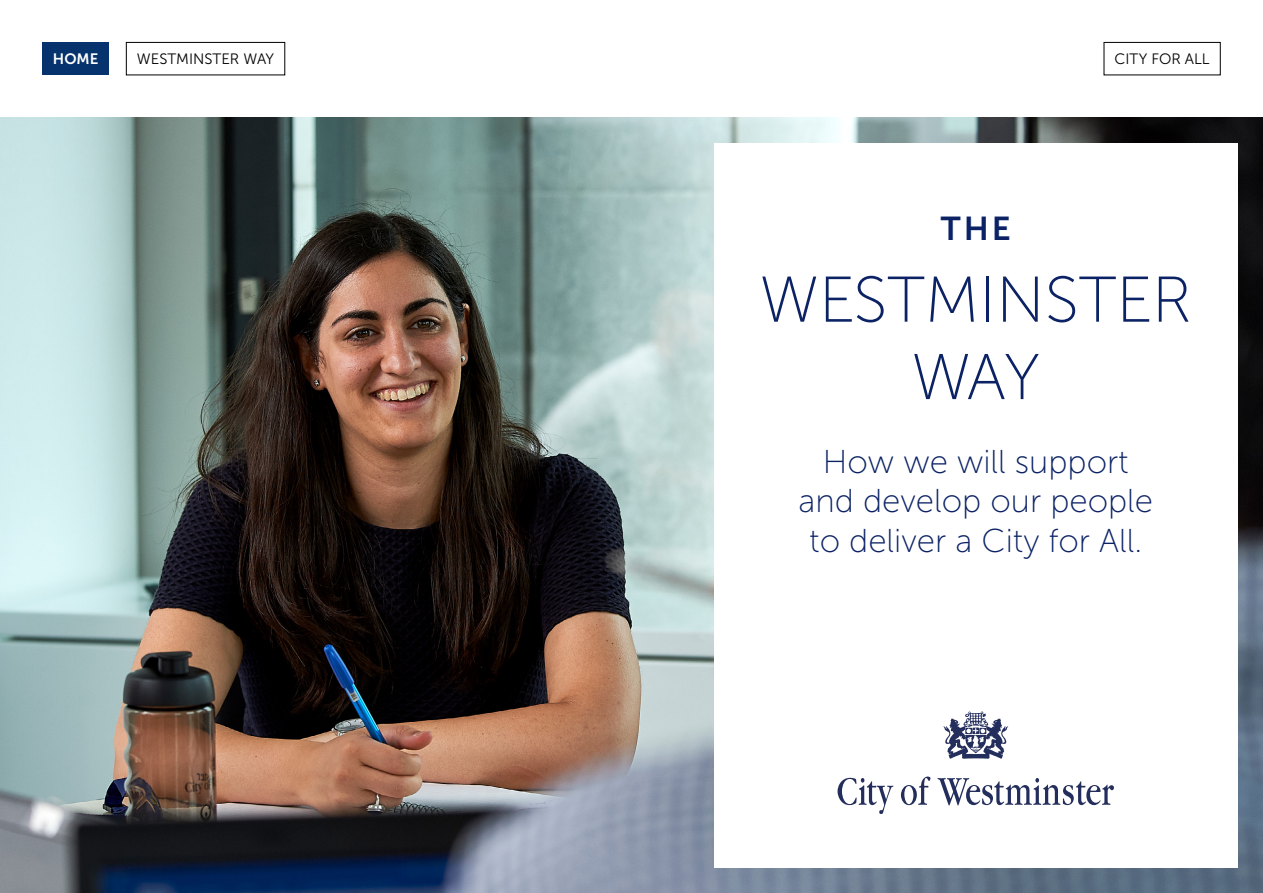
<style>
.page{position:relative;width:1263px;height:893px;background:#fff}
.page>*{position:absolute;margin:0;border:0;box-sizing:border-box;transform-origin:0 0}
.t1{font:64.5px/77.4px "Museo Sans 100";color:#0b2265;text-align:center}
.t2{font:33px/39.6px "Museo Sans 100";color:#0b2265;text-align:center}
.t3{font:33px "Museo Sans 700";color:#0b2265}
.t4{font:15px "Museo Sans 300";color:#000}
.t5{font:15px "Museo Sans 700";color:#fff}
</style>
<div class="page">
<div style="left:126px;top:42px;width:159px;height:33px;border:1px solid #000"></div>
<div style="left:1104px;top:42px;width:116px;height:33px;border:1px solid #000"></div>
<img style="left:0;top:117px;width:1263px;height:776px">
<div style="left:43px;top:43px;width:66px;height:32px;background:#06326e"></div>
<div style="left:714px;top:143px;width:523px;height:724px;background:#fff"></div>
<svg style="left:837px;top:778px;width:56px;height:36px"></svg>
<svg style="left:937px;top:778px;width:177px;height:27px"></svg>
<svg style="left:901px;top:776px;width:29px;height:29px"></svg>
<svg style="left:943px;top:711px;width:65px;height:48px"></svg>
<p class="t5" style="left:53px;top:51px;width:47px">HOME</p>
<p class="t4" style="left:137px;top:51px;width:139px">WESTMINSTER WAY</p>
<p class="t4" style="left:1115px;top:51px;width:96px">CITY FOR ALL</p>
<p class="t3" style="left:941px;top:210px;width:71px">THE</p>
<h1 class="t1" style="left:760px;top:262px;width:434px">WESTMINSTER<br>WAY</h1>
<p class="t2" style="left:798px;top:442px;width:356px">How we will support and develop our people to deliver a City for All.</p>
</div>
